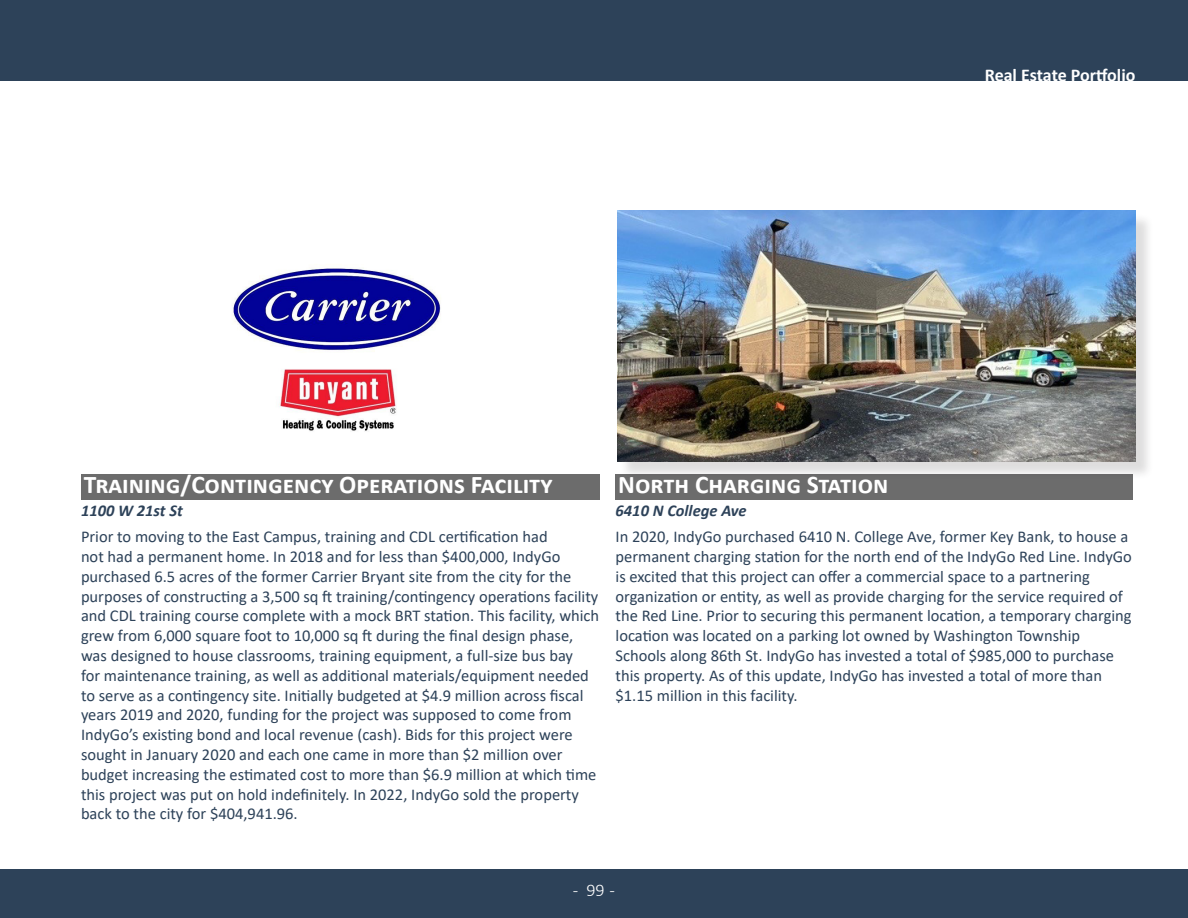
<style>
.page{position:relative;width:1188px;height:918px;background:#fff}
.page>*{position:absolute;margin:0;border:0;box-sizing:border-box;transform-origin:0 0}
.Heading_2{font:700 25.5px "Calibri";color:#fff}
.t1{font:700 18px "Calibri";color:#fff}
.t2{font:300 18px "Calibri";color:#fff}
.t3{font:16.5px/19.8px "Calibri";color:#2d4259}
.t4{font:italic 700 16.5px "Calibri";color:#2d4259}
</style>
<div class="page">
<div style="left:0;top:0;width:1188px;height:81px;background:#2d4259"></div>
<div style="left:0;top:869px;width:1188px;height:49px;background:#2d4259"></div>
<div style="left:81px;top:474px;width:518px;height:26px;background:#6c6c6c"></div>
<div style="left:616px;top:474px;width:517px;height:26px;background:#6c6c6c"></div>
<img style="left:232px;top:268px;width:209px;height:163px">
<div style="left:619px;top:213px;width:535px;height:267px;background:#231f20;opacity:.15"></div>
<img style="left:617px;top:211px;width:519px;height:250px">
<p class="t1" style="left:985px;top:62px;width:152px">Real Estate Portfolio</p>
<p class="Heading_2" style="left:84px;top:467px;width:470px">Training/Contingency Operations Facility</p>
<p class="t4" style="left:81px;top:499px;width:103px">1100 W 21st St</p>
<p class="t3" style="left:81px;top:527px;width:520px">Prior to moving to the East Campus, training and CDL certification had<br>not had a permanent home. In 2018 and for less than $400,000, IndyGo purchased 6.5 acres of the former Carrier Bryant site from the city for the purposes of constructing a 3,500 sq ft training/contingency operations facility and CDL training course complete with a mock BRT station. This facility, which grew from 6,000 square foot to 10,000 sq ft during the final design phase, was designed to house classrooms, training equipment, a full-size bus bay<br>for maintenance training, as well as additional materials/equipment needed to serve as a contingency site. Initially budgeted at $4.9 million across fiscal years 2019 and 2020, funding for the project was supposed to come from IndyGo’s existing bond and local revenue (cash). Bids for this project were sought in January 2020 and each one came in more than $2 million over budget increasing the estimated cost to more than $6.9 million at which time this project was put on hold indefinitely. In 2022, IndyGo sold the property back to the city for $404,941.96.</p>
<p class="Heading_2" style="left:618px;top:467px;width:272px">North Charging Station</p>
<p class="t4" style="left:616px;top:499px;width:133px">6410 N College Ave</p>
<p class="t3" style="left:616px;top:527px;width:518px">In 2020, IndyGo purchased 6410 N. College Ave, former Key Bank, to house a permanent charging station for the north end of the IndyGo Red Line. IndyGo is excited that this project can offer a commercial space to a partnering organization or entity, as well as provide charging for the service required of the Red Line. Prior to securing this permanent location, a temporary charging location was located on a parking lot owned by Washington Township Schools along 86th St. IndyGo has invested a total of $985,000 to purchase this property. As of this update, IndyGo has invested a total of more than $1.15 million in this facility.</p>
<p class="t2" style="left:573px;top:879px;width:44px">- 99 -</p>
</div>
